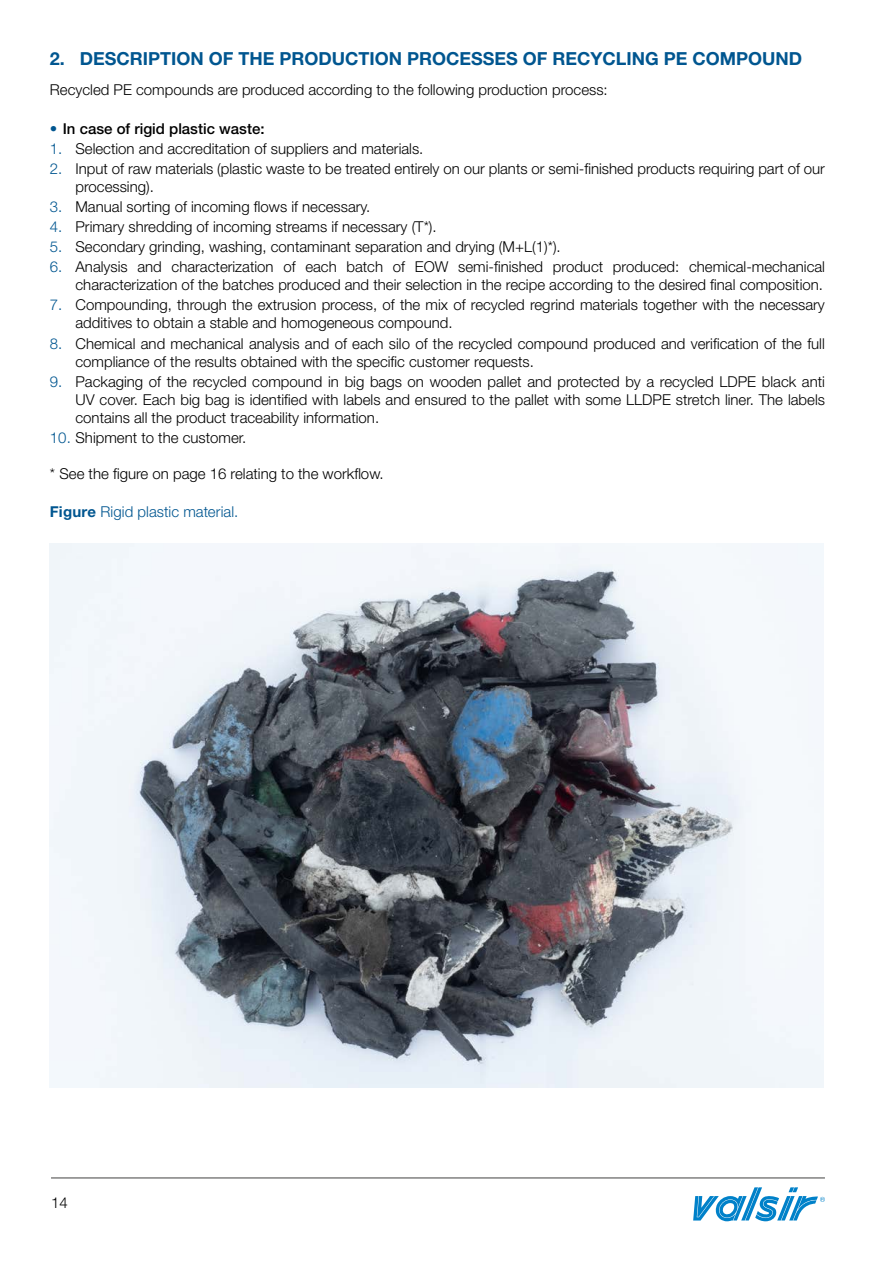
<style>
.page{position:relative;width:893px;height:1263px;background:#fff}
.page>*{position:absolute;margin:0;border:0;box-sizing:border-box;transform-origin:0 0}
.t1{font:700 18px "Helvetica Neue LT Std";color:#005690}
.t2{font:300 15px/18px "Helvetica Neue LT Std";color:#000}
.t3{font:500 15px "Helvetica Neue LT Std";color:#000}
.t4{font:300 15px "Helvetica Neue LT Std";letter-spacing:.005em;color:#005690}
.s1{font-weight:300;color:#005690}
.s2{color:#005690}
.s3{font-weight:700}
</style>
<div class="page">
<hr style="left:51px;top:1177px;width:774px;height:1px;background:#575756">
<svg style="left:693px;top:1187px;width:132px;height:34px"></svg>
<img style="left:50px;top:543px;width:774px;height:545px">
<p class="t1" style="left:50px;top:47px;width:754px">2. DESCRIPTION OF THE PRODUCTION PROCESSES OF RECYCLING PE COMPOUND</p>
<p class="t2" style="left:50px;top:81px;width:559px">Recycled PE compounds are produced according to the following production process:</p>
<p class="t3" style="left:50px;top:119px;width:216px"><span class="s1">•</span> In case of rigid plastic waste:</p>
<p class="t2" style="left:50px;top:139px;width:375px"><span class="s2">1.</span> Selection and accreditation of suppliers and materials.</p>
<p class="t2" style="left:75px;top:159px;width:751px;text-indent:-26px"><span class="s2">2.</span> Input of raw materials (plastic waste to be treated entirely on our plants or semi-finished products requiring part of our processing).</p>
<p class="t2" style="left:50px;top:197px;width:322px"><span class="s2">3.</span> Manual sorting of incoming flows if necessary.</p>
<p class="t2" style="left:50px;top:217px;width:388px"><span class="s2">4.</span> Primary shredding of incoming streams if necessary (T*).</p>
<p class="t2" style="left:50px;top:238px;width:512px"><span class="s2">5.</span> Secondary grinding, washing, contaminant separation and drying (M+L(1)*).</p>
<p class="t2" style="left:50px;top:258px;width:776px;text-align:right"><span class="s2">6.</span> Analysis and characterization of each batch of EOW semi-finished product produced: chemical-mechanical characterization of the batches produced and their selection in the recipe according to the desired final composition.</p>
<p class="t2" style="left:75px;top:296px;width:751px;text-indent:-26px"><span class="s2">7.</span> Compounding, through the extrusion process, of the mix of recycled regrind materials together with the necessary additives to obtain a stable and homogeneous compound.</p>
<p class="t2" style="left:75px;top:334px;width:751px;text-indent:-26px"><span class="s2">8.</span> Chemical and mechanical analysis and of each silo of the recycled compound produced and verification of the full compliance of the results obtained with the specific customer requests.</p>
<p class="t2" style="left:75px;top:372px;width:751px;text-align:justify;text-indent:-26px"><span class="s2">9.</span> Packaging of the recycled compound in big bags on wooden pallet and protected by a recycled LDPE black anti UV cover. Each big bag is identified with labels and ensured to the pallet with some LLDPE stretch liner. The labels contains all the product traceability information.</p>
<p class="t2" style="left:50px;top:428px;width:198px"><span class="s2">10.</span> Shipment to the customer.</p>
<p class="t2" style="left:50px;top:464px;width:335px">* See the figure on page 16 relating to the workflow.</p>
<p class="t4" style="left:50px;top:502px;width:190px"><span class="s3">Figure</span> Rigid plastic material.</p>
<p class="t2" style="left:51px;top:1193px;width:18px">14</p>
</div>
